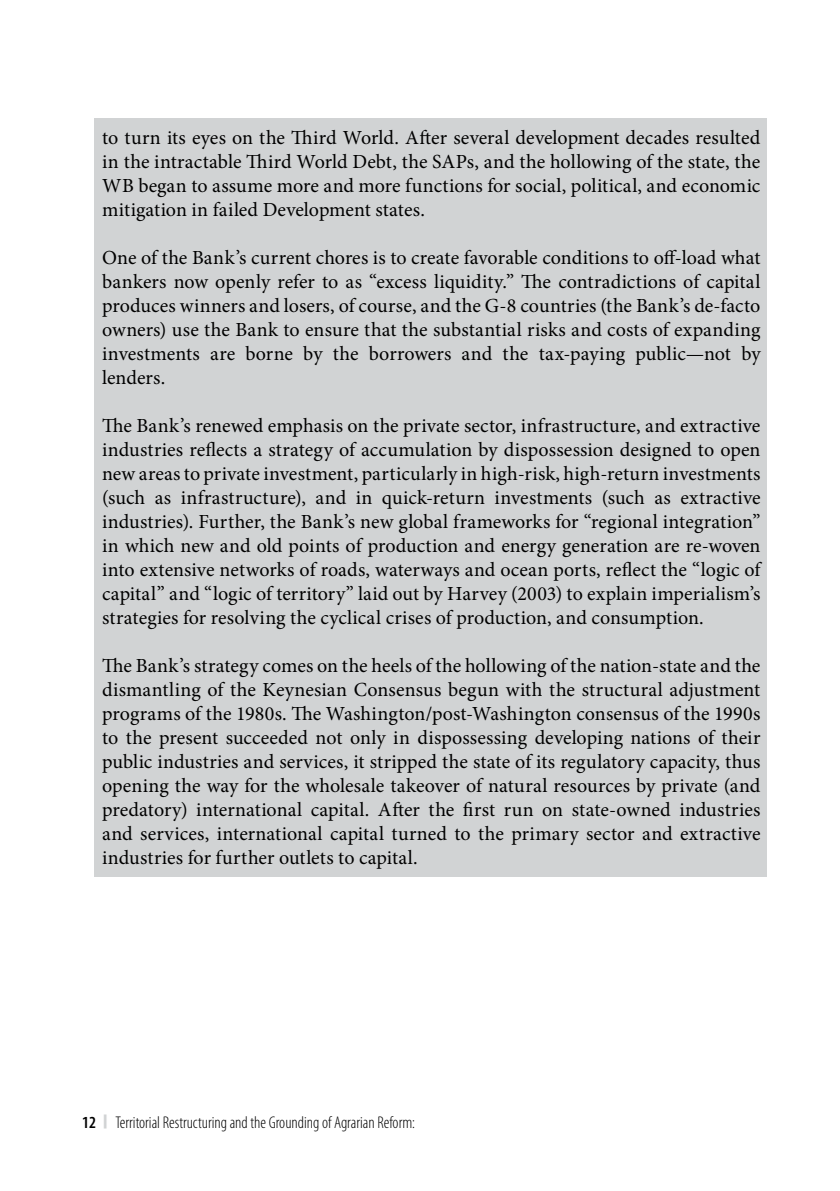
<style>
.page{position:relative;width:840px;height:1191px;background:#fff}
.page>*{position:absolute;margin:0;border:0;box-sizing:border-box;transform-origin:0 0}
.t1{font:20px/24px "Minion Pro";color:#000;text-align:justify}
.t2{font:300 condensed 17px "Myriad Pro";color:#000}
.t3{font:900 14px "Myriad Pro";color:#d1d3d4;scale:1.5 1}
.s1{font-weight:600}
</style>
<div class="page">
<div style="left:94px;top:118px;width:672px;height:759px;background:#d1d3d4"></div>
<p class="t1" style="left:102px;top:126px;width:659px">to turn its eyes on the Third World. After several development decades resulted in the intractable Third World Debt, the SAPs, and the hollowing of the state, the WB began to assume more and more functions for social, political, and economic mitigation in failed Development states.</p>
<p class="t1" style="left:102px;top:246px;width:659px">One of the Bank’s current chores is to create favorable conditions to off-load what bankers now openly refer to as “excess liquidity.” The contradictions of capital produces winners and losers, of course, and the G-8 countries (the Bank’s de-facto owners) use the Bank to ensure that the substantial risks and costs of expanding investments are borne by the borrowers and the tax-paying public—not by lenders.</p>
<p class="t1" style="left:102px;top:414px;width:659px">The Bank’s renewed emphasis on the private sector, infrastructure, and extractive industries reflects a strategy of accumulation by dispossession designed to open new areas to private investment, particularly in high-risk, high-return investments (such as infrastructure), and in quick-return investments (such as extractive industries). Further, the Bank’s new global frameworks for “regional integration” in which new and old points of production and energy generation are re-woven into extensive networks of roads, waterways and ocean ports, reflect the “logic of capital” and “logic of territory” laid out by Harvey (2003) to explain imperialism’s strategies for resolving the cyclical crises of production, and consumption.</p>
<p class="t1" style="left:102px;top:654px;width:659px">The Bank’s strategy comes on the heels of the hollowing of the nation-state and the dismantling of the Keynesian Consensus begun with the structural adjustment programs of the 1980s. The Washington/post-Washington consensus of the 1990s to the present succeeded not only in dispossessing developing nations of their public industries and services, it stripped the state of its regulatory capacity, thus opening the way for the wholesale takeover of natural resources by private (and predatory) international capital. After the first run on state-owned industries and services, international capital turned to the primary sector and extractive industries for further outlets to capital.</p>
<p class="t3" style="left:102px;top:1111px;width:6px">|</p>
<p class="t2" style="left:82px;top:1112px;width:334px"><span class="s1">12</span> Territorial Restructuring and the Grounding of Agrarian Reform:</p>
</div>
